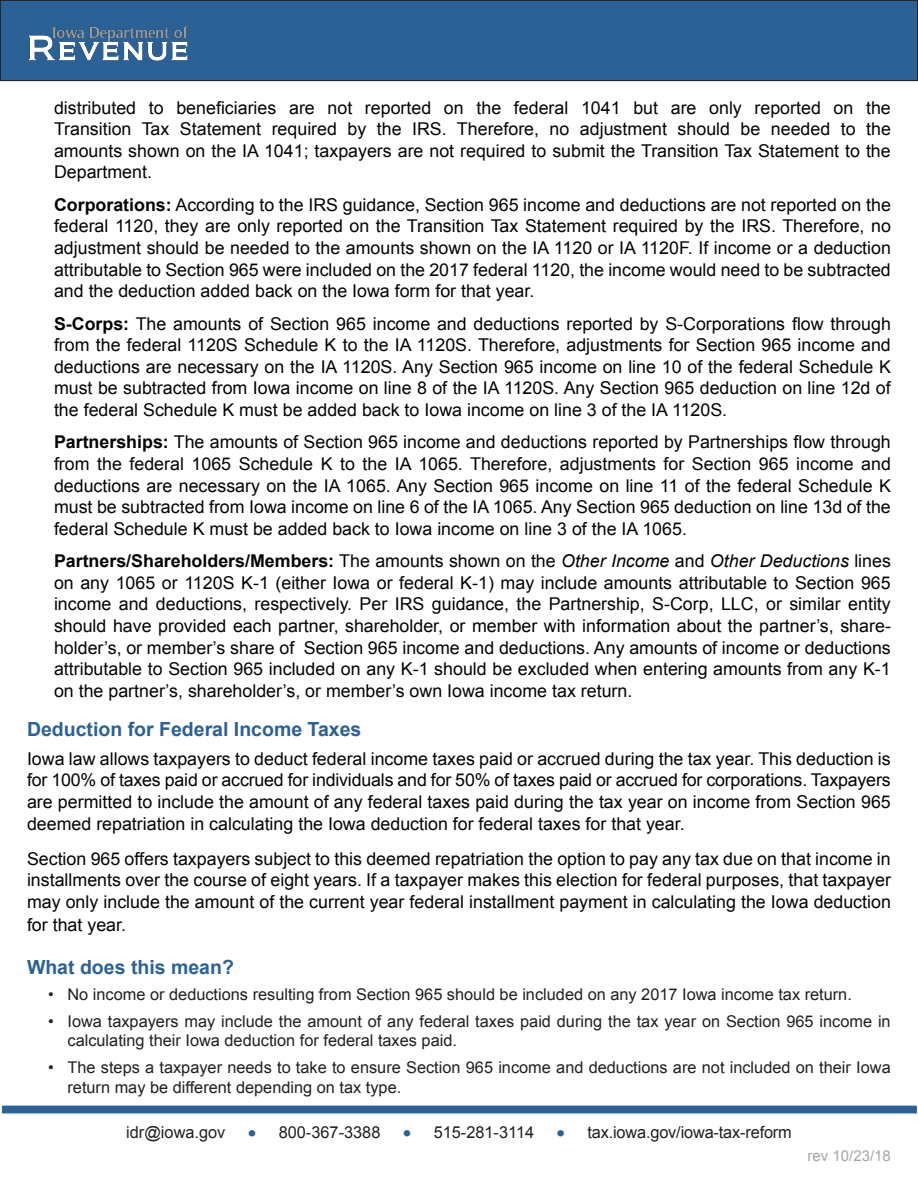
<style>
.page{position:relative;width:918px;height:1188px;background:#fff}
.page>*{position:absolute;margin:0;border:0;box-sizing:border-box;transform-origin:0 0}
.t1{font:700 19.5px "Arial";color:#2c6195}
.t2{font:17.7px/21.6px "Arial";color:#040503;text-align:justify}
.t3{font:16.5px "Arial";color:#231f20}
.t4{font:16.2px/19.8px "Arial";color:#231f20}
.t5{font:15px "Arial";color:#a4a6a8}
.s1{font-weight:700}
.s2{font-style:italic}
.s3{font-weight:700;font-size:22.5px;color:#2c6195}
</style>
<div class="page">
<div style="left:1px;top:1105px;width:917px;height:9px;background:#2c6195"></div>
<div style="left:0;top:1104px;width:918px;height:11px;border:2px solid #fff"></div>
<div style="left:0;top:0;width:918px;height:81px;background:#2c6195"></div>
<div style="left:0;top:0;width:918px;height:81px;border:1px solid #231f20"></div>
<img style="left:28px;top:26px;width:161px;height:35px">
<p class="t2" style="left:54px;top:97px;width:839px">distributed to beneficiaries are not reported on the federal 1041 but are only reported on the Transition Tax Statement required by the IRS. Therefore, no adjustment should be needed to the amounts shown on the IA 1041; taxpayers are not required to submit the Transition Tax Statement to the Department.</p>
<p class="t2" style="left:54px;top:194px;width:839px"><span class="s1">Corporations:</span> According to the IRS guidance, Section 965 income and deductions are not reported on the federal 1120, they are only reported on the Transition Tax Statement required by the IRS. Therefore, no adjustment should be needed to the amounts shown on the IA 1120 or IA 1120F. If income or a deduction attributable to Section 965 were included on the 2017 federal 1120, the income would need to be subtracted and the deduction added back on the Iowa form for that year.</p>
<p class="t2" style="left:54px;top:313px;width:838px"><span class="s1">S-Corps:</span> The amounts of Section 965 income and deductions reported by S-Corporations flow through from the federal 1120S Schedule K to the IA 1120S. Therefore, adjustments for Section 965 income and deductions are necessary on the IA 1120S. Any Section 965 income on line 10 of the federal Schedule K must be subtracted from Iowa income on line 8 of the IA 1120S. Any Section 965 deduction on line 12d of the federal Schedule K must be added back to Iowa income on line 3 of the IA 1120S.</p>
<p class="t2" style="left:54px;top:432px;width:839px"><span class="s1">Partnerships:</span> The amounts of Section 965 income and deductions reported by Partnerships flow through from the federal 1065 Schedule K to the IA 1065. Therefore, adjustments for Section 965 income and deductions are necessary on the IA 1065. Any Section 965 income on line 11 of the federal Schedule K must be subtracted from Iowa income on line 6 of the IA 1065. Any Section 965 deduction on line 13d of the federal Schedule K must be added back to Iowa income on line 3 of the IA 1065.</p>
<p class="t2" style="left:54px;top:550px;width:838px"><span class="s1">Partners/Shareholders/Members:</span> The amounts shown on the <span class="s2">Other Income</span> and <span class="s2">Other Deductions</span> lines on any 1065 or 1120S K-1 (either Iowa or federal K-1) may include amounts attributable to Section 965 income and deductions, respectively. Per IRS guidance, the Partnership, S-Corp, LLC, or similar entity should have provided each partner, shareholder, or member with information about the partner’s, share&shy;holder’s, or member’s share of Section 965 income and deductions. Any amounts of income or deductions attributable to Section 965 included on any K-1 should be excluded when entering amounts from any K-1 on the partner’s, shareholder’s, or member’s own Iowa income tax return.</p>
<p class="t1" style="left:27px;top:717px;width:336px">Deduction for Federal Income Taxes</p>
<p class="t2" style="left:27px;top:748px;width:865px">Iowa law allows taxpayers to deduct federal income taxes paid or accrued during the tax year. This deduction is for 100% of taxes paid or accrued for individuals and for 50% of taxes paid or accrued for corporations. Taxpayers are permitted to include the amount of any federal taxes paid during the tax year on income from Section 965 deemed repatriation in calculating the Iowa deduction for federal taxes for that year.</p>
<p class="t2" style="left:27px;top:848px;width:865px">Section 965 offers taxpayers subject to this deemed repatriation the option to pay any tax due on that income in installments over the course of eight years. If a taxpayer makes this election for federal purposes, that taxpayer may only include the amount of the current year federal installment payment in calculating the Iowa deduction</p>
<p class="t2" style="left:27px;top:914px;width:101px">for that year.</p>
<p class="t1" style="left:27px;top:954px;width:208px">What does this mean?</p>
<p class="t4" style="left:48px;top:985px;width:805px">• No income or deductions resulting from Section 965 should be included on any 2017 Iowa income tax return.</p>
<p class="t4" style="left:68px;top:1011px;width:825px;text-indent:-20px">• Iowa taxpayers may include the amount of any federal taxes paid during the tax year on Section 965 income in calculating their Iowa deduction for federal taxes paid.</p>
<p class="t4" style="left:68px;top:1058px;width:825px;text-indent:-20px">• The steps a taxpayer needs to take to ensure Section 965 income and deductions are not included on their Iowa return may be different depending on tax type.</p>
<p class="t3" style="left:126px;top:1122px;width:131px">idr@iowa.gov <span class="s3">•</span></p>
<p class="t3" style="left:279px;top:1122px;width:134px">800-367-3388 <span class="s3">•</span></p>
<p class="t3" style="left:434px;top:1122px;width:133px">515-281-3114 <span class="s3">•</span></p>
<p class="t3" style="left:588px;top:1122px;width:206px">tax.iowa.gov/iowa-tax-reform</p>
<p class="t5" style="left:808px;top:1146px;width:85px">rev 10/23/18</p>
</div>
